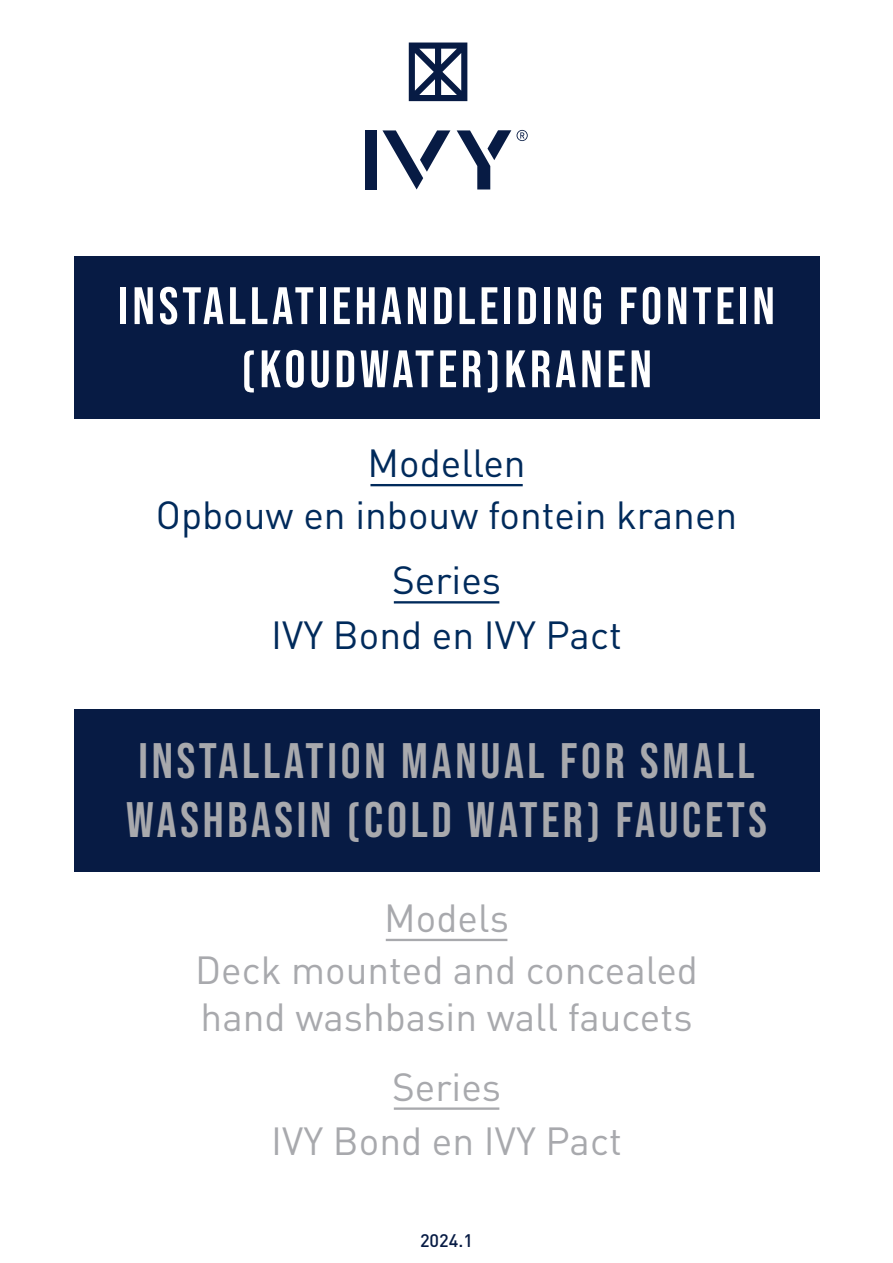
<style>
.page{position:relative;width:893px;height:1263px;background:#fff}
.page>*{position:absolute;margin:0;border:0;box-sizing:border-box;transform-origin:0 0}
.t1{font:700 52.65px/63.2px "Bebas Neue Pro";letter-spacing:.075em;color:#fff;text-align:center}
.t2{font:700 49.8px/59.8px "Bebas Neue Pro";letter-spacing:.075em;color:#a8a9ad}
.t3{font:38.7px/46.5px "DIN Pro";color:#a8a9ad}
.t4{font:38.7px "DIN Pro";color:#002a5b}
.t5{font:500 18px "DIN Pro";color:#071b44}
</style>
<div class="page">
<div style="left:75px;top:256px;width:745px;height:163px;background:#071b44"></div>
<div style="left:75px;top:709px;width:745px;height:163px;background:#071b44"></div>
<div style="left:365px;top:130px;width:12px;height:59px;background:#071b44"></div>
<svg style="left:457px;top:130px;width:54px;height:59px"></svg>
<svg style="left:382px;top:130px;width:68px;height:59px"></svg>
<svg style="left:517px;top:130px;width:11px;height:11px"></svg>
<svg style="left:409px;top:43px;width:58px;height:58px"></svg>
<hr style="left:370px;top:484px;width:153px;height:2px;background:#002a5b">
<hr style="left:386px;top:939px;width:121px;height:2px;background:#a8a9ad">
<hr style="left:394px;top:601px;width:105px;height:2px;background:#002a5b">
<hr style="left:394px;top:1107px;width:105px;height:3px;background:#a8a9ad">
<h1 class="t1" style="left:118px;top:274px;width:658px">INSTALLATIEHANDLEIDING FONTEIN (KOUDWATER)KRANEN</h1>
<p class="t4" style="left:367px;top:437px;width:160px">Modellen</p>
<p class="t4" style="left:156px;top:489px;width:583px">Opbouw en inbouw fontein kranen</p>
<p class="t4" style="left:392px;top:554px;width:111px">Series</p>
<p class="t4" style="left:271px;top:608px;width:352px">IVY Bond en IVY Pact</p>
<p class="t2" style="left:126px;top:730px;width:642px">INSTALLATION MANUAL FOR SMALL<br>WASHBASIN (COLD WATER) FAUCETS</p>
<p class="t3" style="left:384px;top:893px;width:126px">Models</p>
<p class="t3" style="left:195px;top:945px;width:504px">Deck mounted and concealed hand washbasin wall faucets</p>
<p class="t3" style="left:392px;top:1062px;width:111px">Series</p>
<p class="t3" style="left:271px;top:1116px;width:352px">IVY Bond en IVY Pact</p>
<p class="t5" style="left:420px;top:1228px;width:54px">2024.1</p>
</div>
